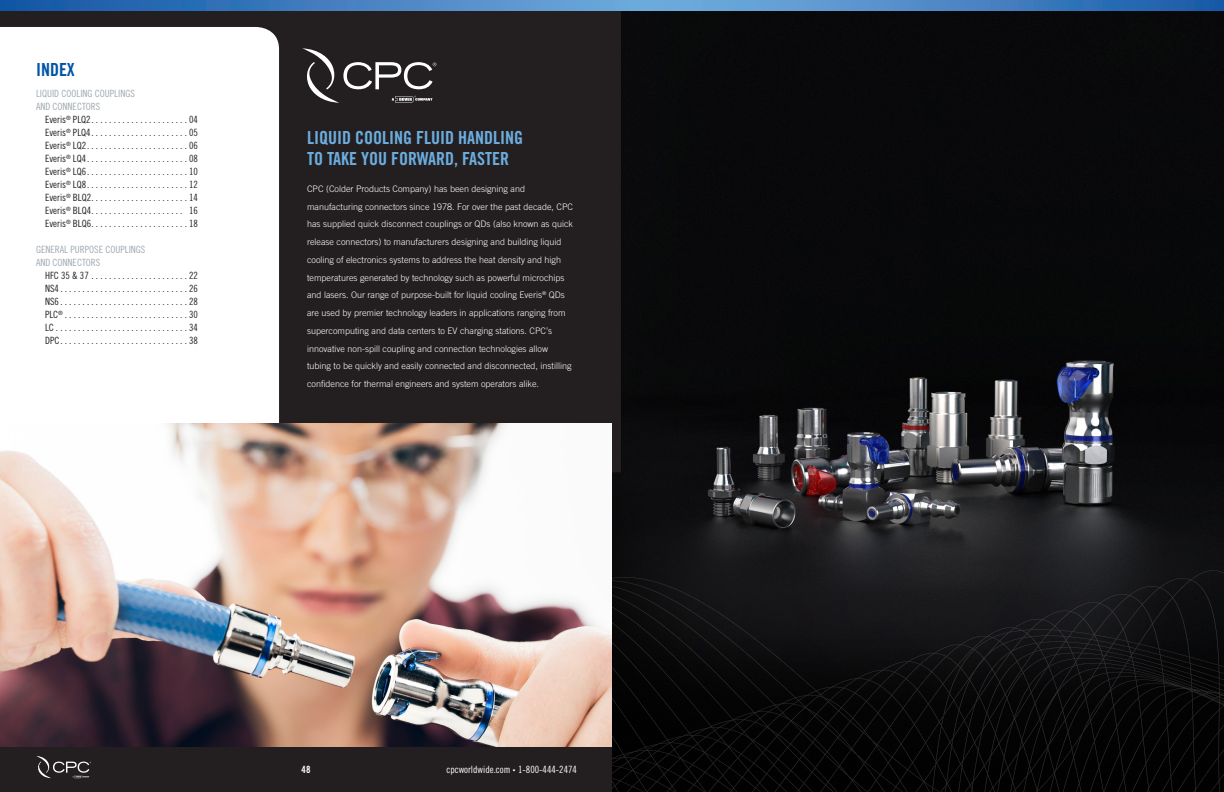
<style>
.page{position:relative;width:1224px;height:792px;background:#fff}
.page>*{position:absolute;margin:0;border:0;box-sizing:border-box;transform-origin:0 0}
.specification_header{font:18px/20.7px "Trade Gothic LT Pro Bd Cn 20";color:#6caddf}
.t1{font:18px "Trade Gothic LT Pro Bd Cn 20";color:#0155a5}
.index_listing{font:10px "Trade Gothic LT Pro Cn 18";color:#231f20}
.index_listing-2{font:10px/13px "Trade Gothic LT Pro Cn 18";color:#9faab2}
.index_header_space_above{font:10px/13px "Trade Gothic LT Pro Cn 18";color:#9faab2}
.t2{font:10px "Trade Gothic LT Pro Cn 18";color:#fff}
.t3{font:10px "Trade Gothic LT Pro Bd Cn 20";color:#fff}
.t4{font:300 9px/17.7px "Trade Gothic LT Pro";color:#fff}
.s1{font-family:"Trade Gothic LT Pro Bd Cn 20";font-size:15px}
</style>
<div class="page">
<div style="left:0;top:747px;width:1224px;height:45px;background:#231f20"></div>
<svg style="left:36px;top:756px;width:55px;height:22px"></svg>
<img style="left:612px;top:10px;width:612px;height:552px">
<img style="left:612px;top:562px;width:612px;height:230px">
<svg style="left:0;top:10px;width:621px;height:462px;fill:#231f20"></svg>
<svg style="left:302px;top:48px;width:134px;height:55px"></svg>
<img style="left:0;top:423px;width:612px;height:324px">
<svg style="left:0;top:0;width:1224px;height:10px"></svg>
<p class="t1" style="left:36px;top:59px;width:40px">INDEX</p>
<p class="index_header_space_above" style="left:36px;top:87px;width:100px">LIQUID COOLING COUPLINGS<br>AND CONNECTORS</p>
<p class="index_listing" style="left:45px;top:114px;width:50px">Everis<sup>®</sup> PLQ2 .....................</p>
<p class="index_listing" style="left:189px;top:114px;width:10px">04</p>
<p class="index_listing" style="left:45px;top:127px;width:50px">Everis<sup>®</sup> PLQ4 .....................</p>
<p class="index_listing" style="left:189px;top:127px;width:10px">05</p>
<p class="index_listing" style="left:45px;top:140px;width:46px">Everis<sup>®</sup> LQ2 ......................</p>
<p class="index_listing" style="left:189px;top:140px;width:10px">06</p>
<p class="index_listing" style="left:45px;top:153px;width:46px">Everis<sup>®</sup> LQ4 ......................</p>
<p class="index_listing" style="left:189px;top:153px;width:10px">08</p>
<p class="index_listing" style="left:45px;top:166px;width:46px">Everis<sup>®</sup> LQ6 ......................</p>
<p class="index_listing" style="left:189px;top:166px;width:10px">10</p>
<p class="index_listing" style="left:45px;top:179px;width:46px">Everis<sup>®</sup> LQ8 ......................</p>
<p class="index_listing" style="left:189px;top:179px;width:10px">12</p>
<p class="index_listing" style="left:45px;top:192px;width:50px">Everis<sup>®</sup> BLQ2 .....................</p>
<p class="index_listing" style="left:189px;top:192px;width:10px">14</p>
<p class="index_listing" style="left:45px;top:205px;width:50px">Everis<sup>®</sup> BLQ4 .....................</p>
<p class="index_listing" style="left:189px;top:205px;width:10px">16</p>
<p class="index_listing" style="left:45px;top:218px;width:50px">Everis<sup>®</sup> BLQ6 .....................</p>
<p class="index_listing" style="left:189px;top:218px;width:10px">18</p>
<p class="index_listing-2" style="left:36px;top:243px;width:111px">GENERAL PURPOSE COUPLINGS<br>AND CONNECTORS</p>
<p class="index_listing" style="left:45px;top:270px;width:48px">HFC 35 &amp; 37 ......................</p>
<p class="index_listing" style="left:189px;top:270px;width:10px">22</p>
<p class="index_listing" style="left:45px;top:283px;width:19px">NS4 ............................</p>
<p class="index_listing" style="left:189px;top:283px;width:10px">26</p>
<p class="index_listing" style="left:45px;top:296px;width:19px">NS6 ............................</p>
<p class="index_listing" style="left:189px;top:296px;width:10px">28</p>
<p class="index_listing" style="left:45px;top:309px;width:24px">PLC<sup>®</sup> ...........................</p>
<p class="index_listing" style="left:189px;top:309px;width:10px">30</p>
<p class="index_listing" style="left:45px;top:322px;width:15px">LC.............................</p>
<p class="index_listing" style="left:189px;top:322px;width:10px">34</p>
<p class="index_listing" style="left:45px;top:335px;width:19px">DPC ............................</p>
<p class="index_listing" style="left:189px;top:335px;width:10px">38</p>
<p class="specification_header" style="left:307px;top:127px;width:217px">LIQUID COOLING FLUID HANDLING<br>TO TAKE YOU FORWARD, FASTER</p>
<p class="t4" style="left:307px;top:180px;width:268px">CPC (Colder Products Company) has been designing and manufacturing connectors since 1978. For over the past decade, CPC has supplied quick disconnect couplings or QDs (also known as quick release connectors) to manufacturers designing and building liquid cooling of electronics systems to address the heat density and high temperatures generated by technology such as powerful microchips and lasers. Our range of purpose-built for liquid cooling Everis<sup>®</sup> QDs are used by premier technology leaders in applications ranging from supercomputing and data centers to EV charging stations. CPC’s innovative non-spill coupling and connection technologies allow tubing to be quickly and easily connected and disconnected, instilling confidence for thermal engineers and system operators alike.</p>
<p class="t3" style="left:302px;top:764px;width:10px">48</p>
<p class="t2" style="left:447px;top:764px;width:132px">cpcworldwide.com <span class="s1">·</span> 1-800-444-2474</p>
</div>
